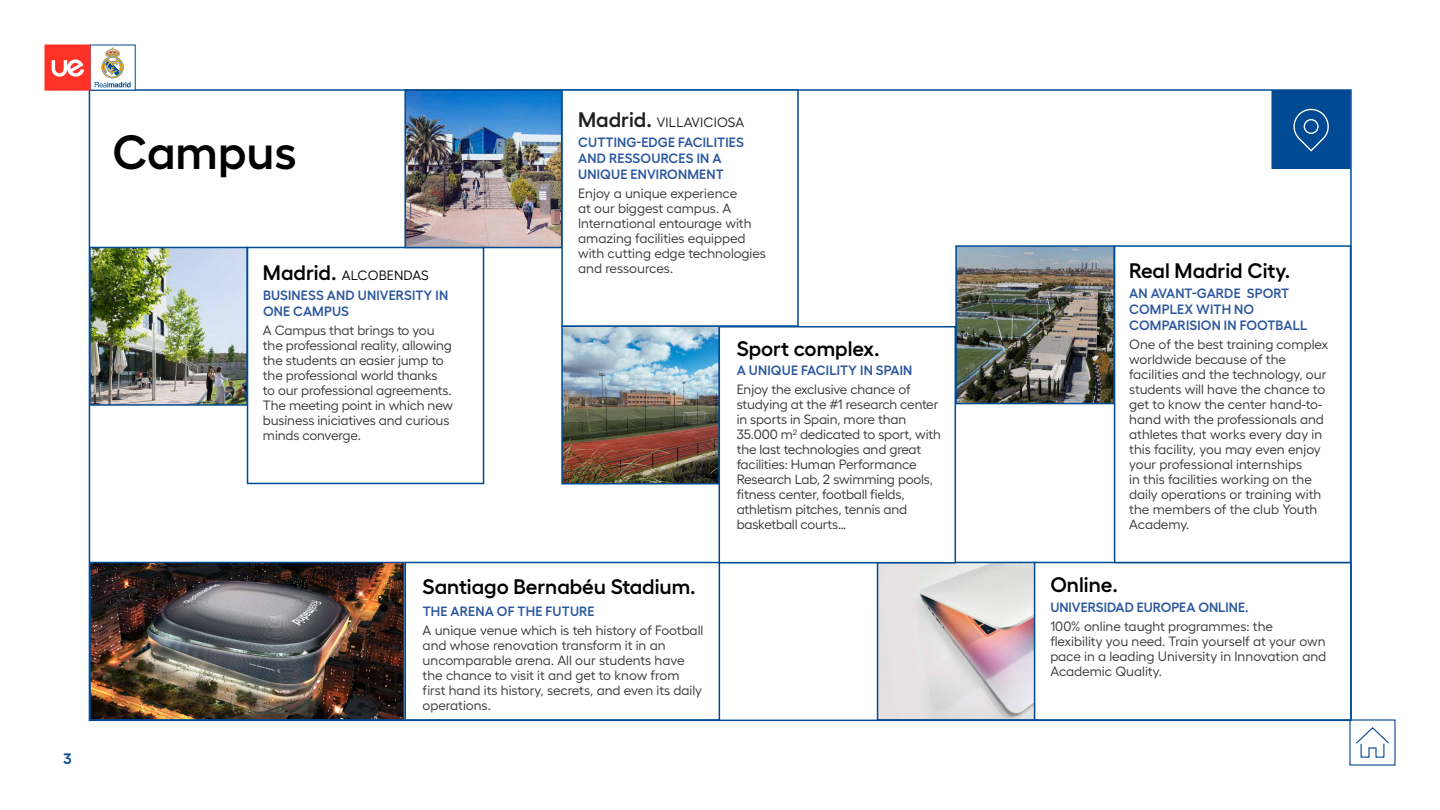
<style>
.page{position:relative;width:1440px;height:810px;background:#fff}
.page>*{position:absolute;margin:0;border:0;box-sizing:border-box;transform-origin:0 0}
.t1{font:600 48px "Hellix";color:#000}
.t2{font:600 21px "Hellix";color:#000}
.t3{font:600 15px "Hellix";color:#004a94}
.t4{font:13.5px/15px "Hellix";letter-spacing:-.01em;color:#353535}
.t5{font:600 13.5px/16.2px "Hellix";letter-spacing:.01em;color:#2b579e}
.s1{font-size:21px;color:#000}
.s2{font-weight:400;color:#000}
.s3{font-size:21px;color:#1e1e1e}
.s4{font-weight:400;color:#1e1e1e}
</style>
<div class="page">
<img style="left:564px;top:329px;width:153px;height:152px">
<div style="left:561px;top:326px;width:159px;height:158px;border:2px solid #004a94"></div>
<img style="left:958px;top:248px;width:154px;height:153px">
<div style="left:955px;top:245px;width:160px;height:159px;border:2px solid #004a94"></div>
<img style="left:92px;top:565px;width:310px;height:153px">
<div style="left:89px;top:562px;width:316px;height:159px;border:2px solid #004a94"></div>
<img style="left:92px;top:250px;width:153px;height:153px">
<div style="left:89px;top:247px;width:159px;height:159px;border:2px solid #004a94"></div>
<img style="left:880px;top:565px;width:153px;height:153px">
<div style="left:877px;top:562px;width:159px;height:159px;border:2px solid #004a94"></div>
<div style="left:247px;top:247px;width:237px;height:237px;background:#fff;border:2px solid #004a94"></div>
<div style="left:1034px;top:562px;width:318px;height:159px;background:#fff;border:2px solid #004a94"></div>
<div style="left:405px;top:562px;width:315px;height:159px;background:#fff;border:2px solid #004a94"></div>
<div style="left:719px;top:326px;width:237px;height:238px;background:#fff;border:2px solid #004a94"></div>
<div style="left:1114px;top:245px;width:237px;height:318px;background:#fff;border:2px solid #004a94"></div>
<img style="left:407px;top:92px;width:152px;height:153px">
<div style="left:404px;top:89px;width:158px;height:159px;border:2px solid #004a94"></div>
<div style="left:561px;top:89px;width:238px;height:238px;background:#fff;border:2px solid #004a94"></div>
<div style="left:1271px;top:90px;width:80px;height:79px;background:#004a94;border:2px solid #004a94"></div>
<svg style="left:1293px;top:109px;width:36px;height:43px"></svg>
<svg style="left:1349px;top:719px;width:47px;height:47px"></svg>
<svg style="left:90px;top:45px;width:46px;height:45px"></svg>
<svg style="left:95px;top:47px;width:36px;height:40px"></svg>
<div style="left:45px;top:45px;width:45px;height:45px;background:#ff3228"></div>
<svg style="left:52px;top:59px;width:32px;height:18px"></svg>
<p class="t3" style="left:63px;top:747px;width:10px">3</p>
<h1 class="t1" style="left:112px;top:114px;width:186px">Campus</h1>
<p class="t5" style="left:263px;top:264px;width:187px;line-height:20px"><span class="s1">Madrid.</span> <span class="s2">ALCOBENDAS<br></span>BUSINESS AND UNIVERSITY IN</p>
<p class="t5" style="left:263px;top:302px;width:87px">ONE CAMPUS</p>
<p class="t4" style="left:263px;top:321px;width:192px">A Campus that brings to you the professional reality, allowing the students an easier jump to the professional world thanks to our professional agreements.<br>The meeting point in which new business iniciatives and curious minds converge.</p>
<p class="t5" style="left:578px;top:111px;width:168px;line-height:20px"><span class="s3">Madrid.</span> <span class="s4">VILLAVICIOSA<br></span>CUTTING-EDGE FACILITIES</p>
<p class="t5" style="left:578px;top:149px;width:147px">AND RESSOURCES IN A<br>UNIQUE ENVIRONMENT</p>
<p class="t4" style="left:578px;top:184px;width:189px">Enjoy a unique experience<br>at our biggest campus. A<br>International entourage with amazing facilities equipped with cutting edge technologies and ressources.</p>
<h2 class="t2" style="left:737px;top:332px;width:144px">Sport complex.</h2>
<p class="t5" style="left:737px;top:361px;width:177px">A UNIQUE FACILITY IN SPAIN</p>
<p class="t4" style="left:737px;top:381px;width:206px">Enjoy the exclusive chance of studying at the #1 research center in sports in Spain, more than<br>35.000 m<sup>2</sup> dedicated to sport, with the last technologies and great facilities: Human Performance<br>Research Lab, 2 swimming pools, fitness center, football fields, athletism pitches, tennis and basketball courts…</p>
<h2 class="t2" style="left:423px;top:570px;width:275px">Santiago Bernabéu Stadium.</h2>
<p class="t5" style="left:423px;top:602px;width:174px">THE ARENA OF THE FUTURE</p>
<p class="t4" style="left:423px;top:621px;width:282px">A unique venue which is teh history of Football and whose renovation transform it in an uncomparable arena. All our students have the chance to visit it and get to know from first hand its history, secrets, and even its daily operations.</p>
<h2 class="t2" style="left:1129px;top:254px;width:163px">Real Madrid City.</h2>
<p class="t5" style="left:1129px;top:284px;width:180px">AN AVANT-GARDE SPORT<br>COMPLEX WITH NO<br>COMPARISION IN FOOTBALL</p>
<p class="t4" style="left:1129px;top:336px;width:201px">One of the best training complex worldwide because of the facilities and the technology, our students will have the chance to get to know the center hand-to&shy;hand with the professionals and athletes that works every day in this facility, you may even enjoy your professional internships<br>in this facilities working on the daily operations or training with the members of the club Youth<br>Academy.</p>
<h2 class="t2" style="left:1050px;top:568px;width:69px">Online.</h2>
<p class="t5" style="left:1050px;top:598px;width:200px">UNIVERSIDAD EUROPEA ONLINE.</p>
<p class="t4" style="left:1050px;top:617px;width:277px">100% online taught programmes: the flexibility you need. Train yourself at your own pace in a leading University in Innovation and Academic Quality.</p>
</div>
